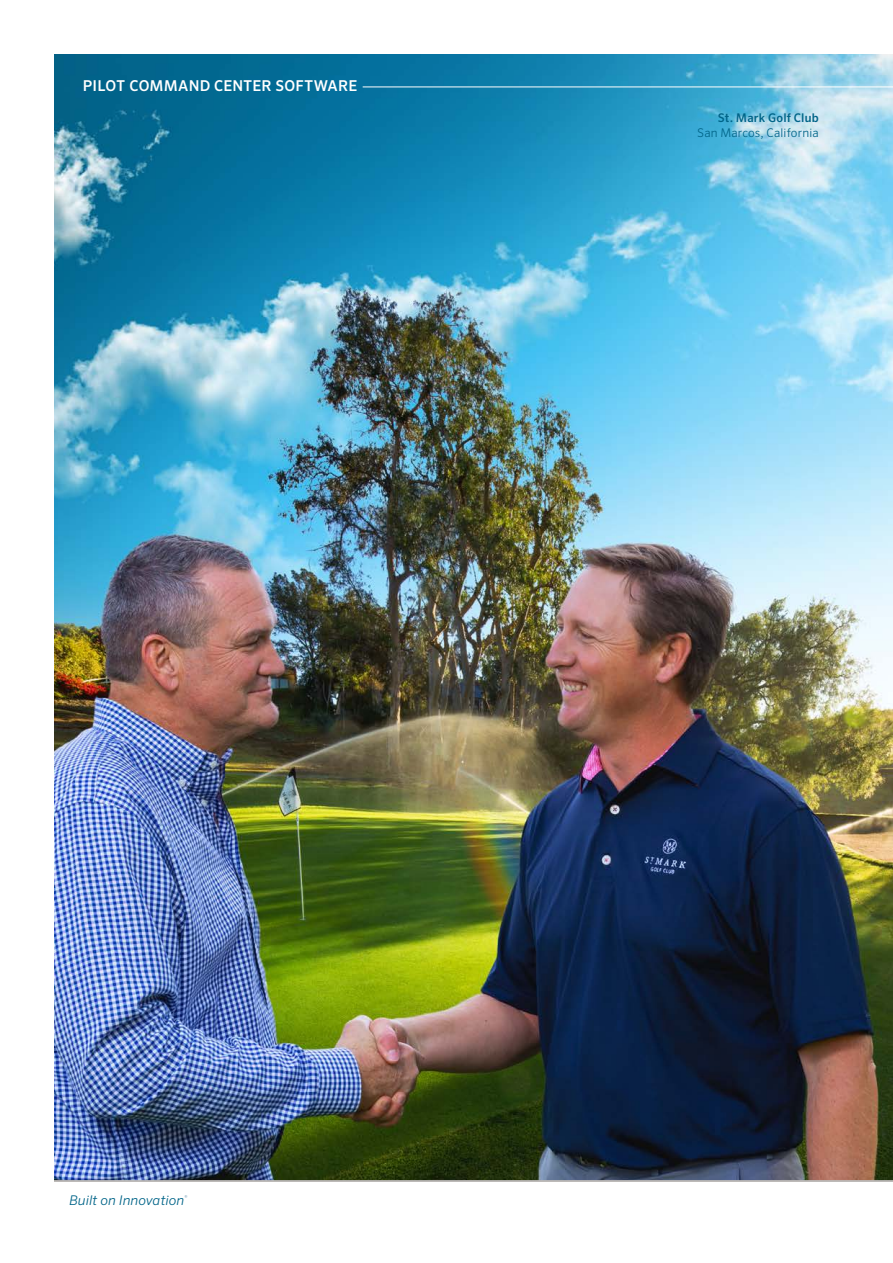
<style>
.page{position:relative;width:893px;height:1263px;background:#fff}
.page>*{position:absolute;margin:0;border:0;box-sizing:border-box;transform-origin:0 0}
.t1{font:500 15px "Sero Pro";letter-spacing:.015em;color:#fff}
.t2{font:italic 300 13.35px "Sero Pro";letter-spacing:.005em;color:#006488}
.t3{font:300 12px "Sero Pro";letter-spacing:.015em;color:#006488}
.t4{font:500 12px "Sero Pro";letter-spacing:.015em;color:#006488}
.t5{font:italic 300 5.25px "Sero Pro";color:#467d9d}
</style>
<div class="page">
<img style="left:54px;top:54px;width:839px;height:1126px">
<hr style="left:54px;top:1180px;width:839px;height:2px;background:#bdbab8">
<hr style="left:363px;top:87px;width:530px;height:1px;background:#fff">
<p class="t1" style="left:83px;top:77px;width:276px">PILOT COMMAND CENTER SOFTWARE</p>
<p class="t4" style="left:718px;top:111px;width:102px">St. Mark Golf Club</p>
<p class="t3" style="left:697px;top:126px;width:123px">San Marcos, California</p>
<p class="t2" style="left:69px;top:1192px;width:117px">Built on Innovation</p>
<p class="t5" style="left:185px;top:1194px;width:4px">®</p>
</div>
